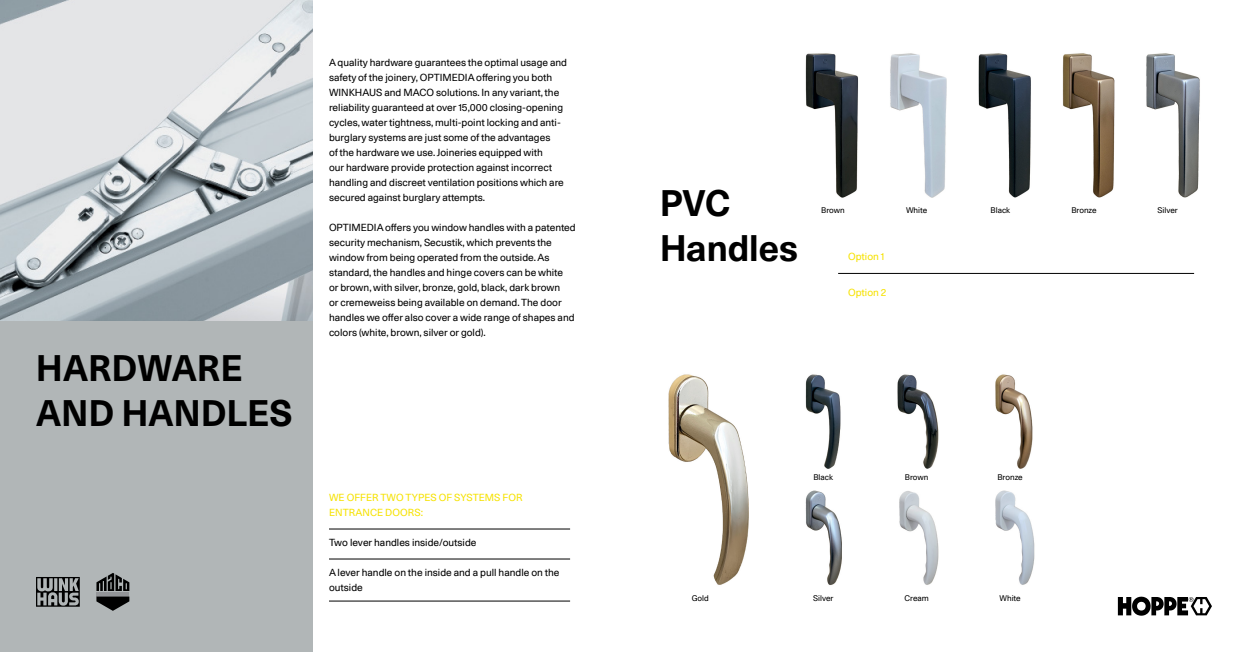
<style>
.page{position:relative;width:1248px;height:652px;background:#fff}
.page>*{position:absolute;margin:0;border:0;box-sizing:border-box;transform-origin:0 0}
.t1{font:700 36px/45px "Unica 77 LL";letter-spacing:.01em;color:#000}
.t2{font:10px/15px "Unica 77 LL";color:#000}
.t3{font:10px/15px "Unica 77 LL";letter-spacing:.01em;color:#f6e201}
.t4{font:8px "Unica 77 LL";color:#000}
</style>
<div class="page">
<img style="left:0;top:0;width:312px;height:321px">
<div style="left:0;top:321px;width:312px;height:331px;background:#b1b6b7"></div>
<div style="left:96px;top:592px;width:33px;height:5px;background:#939598"></div>
<svg style="left:96px;top:597px;width:33px;height:14px"></svg>
<svg style="left:96px;top:573px;width:33px;height:18px"></svg>
<hr style="left:329px;top:529px;width:241px;height:1px;background:#000">
<hr style="left:329px;top:559px;width:241px;height:1px;background:#000">
<hr style="left:329px;top:601px;width:241px;height:1px;background:#000">
<svg style="left:36px;top:577px;width:44px;height:30px"></svg>
<img style="left:668px;top:53px;width:544px;height:555px">
<hr style="left:838px;top:273px;width:355px;height:1px;background:#000">
<svg style="left:1117px;top:597px;width:94px;height:19px"></svg>
<h1 class="t1" style="left:36px;top:345px;width:258px">HARDWARE<br>AND HANDLES</h1>
<p class="t2" style="left:329px;top:55px;width:239px">A quality hardware guarantees the optimal usage and safety of the joinery, OPTIMEDIA offering you both WINKHAUS and MACO solutions. In any variant, the reliability guaranteed at over 15,000 closing-opening cycles, water tightness, multi-point locking and anti&shy;burglary systems are just some of the advantages<br>of the hardware we use. Joineries equipped with<br>our hardware provide protection against incorrect handling and discreet ventilation positions which are secured against burglary attempts.</p>
<p class="t2" style="left:329px;top:220px;width:248px">OPTIMEDIA offers you window handles with a patented security mechanism, Secustik, which prevents the window from being operated from the outside. As standard, the handles and hinge covers can be white<br>or brown, with silver, bronze, gold, black, dark brown<br>or cremeweiss being available on demand. The door handles we offer also cover a wide range of shapes and colors (white, brown, silver or gold).</p>
<p class="t3" style="left:329px;top:490px;width:195px">WE OFFER TWO TYPES OF SYSTEMS FOR<br>ENTRANCE DOORS:</p>
<p class="t2" style="left:329px;top:535px;width:149px">Two lever handles inside/outside</p>
<p class="t2" style="left:329px;top:565px;width:232px">A lever handle on the inside and a pull handle on the outside</p>
<h1 class="t1" style="left:660px;top:180px;width:139px">PVC<br>Handles</h1>
<p class="t4" style="left:821px;top:205px;width:25px">Brown</p>
<p class="t4" style="left:906px;top:205px;width:23px">White</p>
<p class="t4" style="left:990px;top:205px;width:21px">Black</p>
<p class="t4" style="left:1157px;top:205px;width:22px">Silver</p>
<p class="t4" style="left:1071px;top:205px;width:27px">Bronze</p>
<p class="t3" style="left:848px;top:249px;width:38px">Option 1</p>
<p class="t3" style="left:848px;top:284px;width:40px">Option 2</p>
<p class="t4" style="left:691px;top:593px;width:19px">Gold</p>
<p class="t4" style="left:813px;top:472px;width:21px">Black</p>
<p class="t4" style="left:997px;top:472px;width:27px">Bronze</p>
<p class="t4" style="left:904px;top:472px;width:25px">Brown</p>
<p class="t4" style="left:813px;top:593px;width:22px">Silver</p>
<p class="t4" style="left:904px;top:593px;width:26px">Cream</p>
<p class="t4" style="left:999px;top:593px;width:23px">White</p>
</div>
